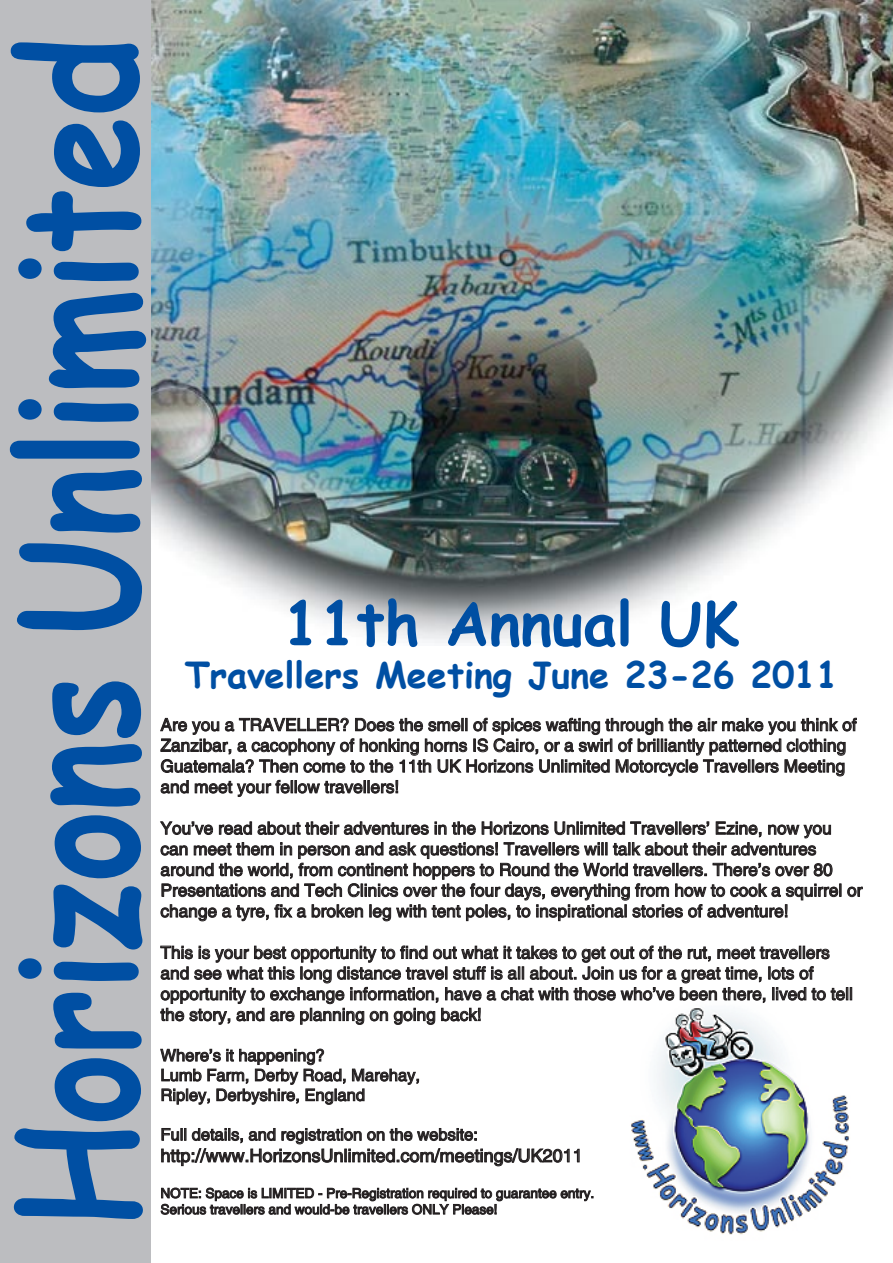
<style>
.page{position:relative;width:893px;height:1263px;background:#fff}
.page>*{position:absolute;margin:0;border:0;box-sizing:border-box;transform-origin:0 0}
.t1{font:700 161.4px "Comic Sans MS";color:#004fa3;scale:.82 1}
.t2{font:700 60px "Comic Sans MS";color:#004fa3}
.t3{font:700 36px "Comic Sans MS";color:#004fa3}
.t4{font:18px "Helvetica";color:#231f20}
.t5{font:17.25px/20.7px "Helvetica";color:#231f20}
.t6{font:16.5px/19.8px "Helvetica";color:#231f20}
.t7{font:13.5px/16.2px "Helvetica";color:#231f20}
</style>
<div class="page">
<img style="left:631px;top:990px;width:222px;height:245px">
<img style="left:151px;top:0;width:742px;height:643px">
<div style="left:0;top:0;width:151px;height:1262px;background:#bcbdc0"></div>
<svg style="left:160px;top:718px;width:697px;height:79px"></svg>
<svg style="left:847px;top:887px;width:16px;height:10px"></svg>
<svg style="left:160px;top:821px;width:681px;height:100px"></svg>
<svg style="left:160px;top:945px;width:692px;height:80px"></svg>
<svg style="left:160px;top:1049px;width:259px;height:56px"></svg>
<svg style="left:161px;top:1128px;width:418px;height:38px"></svg>
<svg style="left:161px;top:1187px;width:432px;height:28px"></svg>
<h1 class="t1" style="left:-42px;top:1226px;width:1451px;rotate:-90deg">Horizons Unlimited</h1>
<h2 class="t2" style="left:283px;top:579px;width:458px">11th Annual UK</h2>
<h3 class="t3" style="left:185px;top:649px;width:655px">Travellers Meeting June 23-26 2011</h3>
<p class="t5" style="left:160px;top:715px;width:698px">Are you a TRAVELLER? Does the smell of spices wafting through the air make you think of Zanzibar, a cacophony of honking horns IS Cairo, or a swirl of brilliantly patterned clothing Guatemala? Then come to the 11th UK Horizons Unlimited Motorcycle Travellers Meeting and meet your fellow travellers!</p>
<p class="t5" style="left:160px;top:818px;width:703px">You’ve read about their adventures in the Horizons Unlimited Travellers’ Ezine, now you can meet them in person and ask questions! Travellers will talk about their adventures around the world, from continent hoppers to Round the World travellers. There’s over 80<br>Presentations and Tech Clinics over the four days, everything from how to cook a squirrel or change a tyre, fix a broken leg with tent poles, to inspirational stories of adventure!</p>
<p class="t5" style="left:160px;top:943px;width:694px">This is your best opportunity to find out what it takes to get out of the rut, meet travellers and see what this long distance travel stuff is all about. Join us for a great time, lots of opportunity to exchange information, have a chat with those who’ve been there, lived to tell the story, and are planning on going back!</p>
<p class="t6" style="left:160px;top:1046px;width:261px">Where’s it happening?<br>Lumb Farm, Derby Road, Marehay,<br>Ripley, Derbyshire, England</p>
<p class="t6" style="left:160px;top:1125px;width:319px">Full details, and registration on the website:</p>
<p class="t4" style="left:160px;top:1145px;width:424px">http://www.HorizonsUnlimited.com/meetings/UK2011</p>
<p class="t7" style="left:160px;top:1185px;width:435px">NOTE: Space is LIMITED - Pre-Registration required to guarantee entry.<br>Serious travellers and would-be travellers ONLY Please!</p>
</div>
